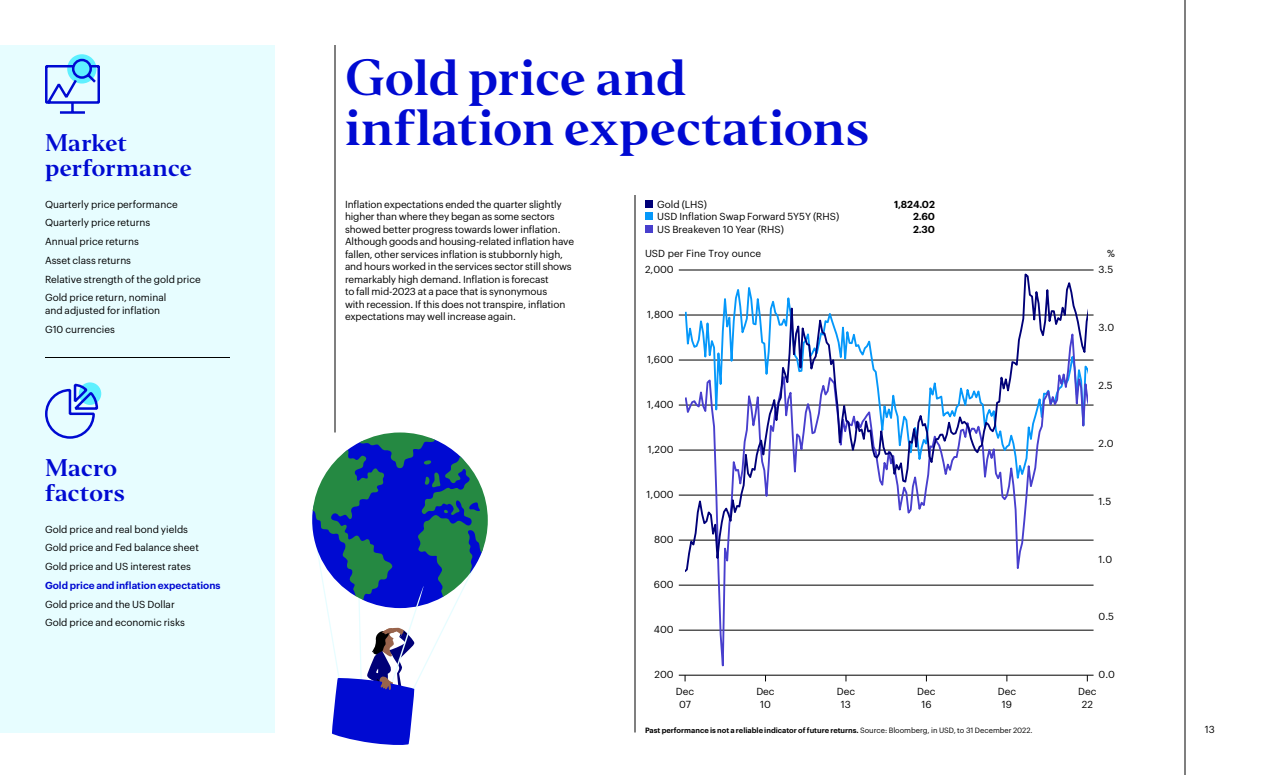
<style>
.page{position:relative;width:1280px;height:775px;background:#fff}
.page>*{position:absolute;margin:0;border:0;box-sizing:border-box;transform-origin:0 0}
.t1{font:47.5px/50px "Invesco Editor";letter-spacing:-.015em;color:#000ad2}
.t2{font:22.5px/25px "Invesco Editor";letter-spacing:-.01em;color:#000ad2}
.t3{font:10px/12.5px "Graphik";letter-spacing:-.01em;color:#000}
.t4{font:600 10px "Graphik";color:#000ad2}
.t5{font:600 10px "Graphik";letter-spacing:-.005em;color:#000}
.t6{font:600 7.5px "Graphik";color:#000}
.s1{font-weight:400}
</style>
<div class="page">
<hr style="left:1185px;top:0;width:1px;height:775px;background:#000">
<hr style="left:335px;top:45px;width:1px;height:387px;background:#000">
<svg style="left:312px;top:433px;width:176px;height:312px"></svg>
<hr style="left:635px;top:195px;width:1px;height:537px;background:#000">
<hr style="left:679px;top:270px;width:415px;height:1px;background:#000">
<hr style="left:679px;top:315px;width:415px;height:1px;background:#000">
<hr style="left:679px;top:360px;width:415px;height:1px;background:#000">
<hr style="left:679px;top:405px;width:415px;height:1px;background:#000">
<hr style="left:679px;top:450px;width:415px;height:1px;background:#000">
<hr style="left:679px;top:495px;width:415px;height:1px;background:#000">
<hr style="left:679px;top:540px;width:415px;height:1px;background:#000">
<hr style="left:679px;top:585px;width:415px;height:1px;background:#000">
<hr style="left:679px;top:630px;width:415px;height:1px;background:#000">
<hr style="left:679px;top:675px;width:415px;height:1px;background:#000">
<svg style="left:685px;top:581px;width:402px;height:94px"></svg>
<svg style="left:685px;top:269px;width:402px;height:312px"></svg>
<div style="left:645px;top:200px;width:7px;height:8px;background:#000078"></div>
<div style="left:645px;top:213px;width:7px;height:7px;background:#0598fa"></div>
<div style="left:645px;top:225px;width:7px;height:7px;background:#483fcd"></div>
<div style="left:0;top:45px;width:275px;height:687px;background:#e7fdff"></div>
<svg style="left:67px;top:54px;width:30px;height:30px"></svg>
<svg style="left:45px;top:58px;width:55px;height:56px"></svg>
<div style="left:79px;top:382px;width:22px;height:23px;background:#5ff0ff;border-radius:50%"></div>
<svg style="left:45px;top:382px;width:54px;height:57px"></svg>
<hr style="left:45px;top:357px;width:185px;height:1px;background:#000">
<h2 class="t2" style="left:45px;top:131px;width:149px">Market performance</h2>
<p class="t3" style="left:45px;top:194px;width:157px;line-height:18.8px">Quarterly price performance<br>Quarterly price returns<br>Annual price returns<br>Asset class returns<br>Relative strength of the gold price<br>Gold price return, nominal</p>
<p class="t3" style="left:45px;top:300px;width:117px;line-height:18.8px">and adjusted for inflation<br>G10 currencies</p>
<h2 class="t2" style="left:45px;top:456px;width:81px">Macro factors</h2>
<p class="t3" style="left:45px;top:519px;width:155px;line-height:18.8px">Gold price and real bond yields<br>Gold price and Fed balance sheet<br>Gold price and US interest rates</p>
<p class="t4" style="left:45px;top:577px;width:177px">Gold price and inflation expectations</p>
<p class="t3" style="left:45px;top:594px;width:141px;line-height:18.8px">Gold price and the US Dollar<br>Gold price and economic risks</p>
<h1 class="t1" style="left:345px;top:53px;width:526px">Gold price and inflation expectations</h1>
<p class="t3" style="left:345px;top:197px;width:231px">Inflation expectations ended the quarter slightly higher than where they began as some sectors showed better progress towards lower inflation.<br>Although goods and housing-related inflation have fallen, other services inflation is stubbornly high, and hours worked in the services sector still shows remarkably high demand. Inflation is forecast<br>to fall mid-2023 at a pace that is synonymous<br>with recession. If this does not transpire, inflation expectations may well increase again.</p>
<p class="t3" style="left:657px;top:197px;width:51px">Gold (LHS)</p>
<p class="t5" style="left:894px;top:196px;width:42px">1,824.02</p>
<p class="t3" style="left:657px;top:209px;width:184px">USD Inflation Swap Forward 5Y5Y (RHS)</p>
<p class="t5" style="left:913px;top:209px;width:23px">2.60</p>
<p class="t3" style="left:657px;top:222px;width:128px">US Breakeven 10 Year (RHS)</p>
<p class="t5" style="left:913px;top:221px;width:23px">2.30</p>
<p class="t3" style="left:645px;top:245px;width:118px;line-height:15.8px">USD per Fine Troy ounce<br>2,000</p>
<p class="t3" style="left:647px;top:307px;width:28px">1,800</p>
<p class="t3" style="left:647px;top:353px;width:28px">1,600</p>
<p class="t3" style="left:647px;top:398px;width:28px">1,400</p>
<p class="t3" style="left:648px;top:443px;width:27px">1,200</p>
<p class="t3" style="left:647px;top:488px;width:29px">1,000</p>
<p class="t3" style="left:654px;top:533px;width:21px">800</p>
<p class="t3" style="left:654px;top:578px;width:21px">600</p>
<p class="t3" style="left:654px;top:623px;width:21px">400</p>
<p class="t3" style="left:655px;top:668px;width:21px">200</p>
<p class="t3" style="left:1099px;top:245px;width:18px;line-height:15.8px;text-align:right">%<br>3.5</p>
<p class="t3" style="left:1099px;top:320px;width:17px">3.0</p>
<p class="t3" style="left:1099px;top:378px;width:16px">2.5</p>
<p class="t3" style="left:1099px;top:436px;width:17px">2.0</p>
<p class="t3" style="left:1099px;top:494px;width:14px">1.5</p>
<p class="t3" style="left:1099px;top:552px;width:15px">1.0</p>
<p class="t3" style="left:1099px;top:610px;width:17px">0.5</p>
<p class="t3" style="left:1099px;top:668px;width:18px">0.0</p>
<p class="t3" style="left:676px;top:684px;width:20px;text-align:center">Dec<br>07</p>
<p class="t3" style="left:1078px;top:684px;width:20px;text-align:center">Dec<br>22</p>
<p class="t3" style="left:756px;top:684px;width:20px;text-align:center">Dec<br>10</p>
<p class="t3" style="left:837px;top:684px;width:20px;text-align:center">Dec<br>13</p>
<p class="t3" style="left:917px;top:684px;width:20px;text-align:center">Dec<br>16</p>
<p class="t3" style="left:998px;top:684px;width:20px;text-align:center">Dec<br>19</p>
<p class="t6" style="left:645px;top:724px;width:389px">Past performance is not a reliable indicator of future returns. <span class="s1">Source: Bloomberg, in USD, to 31 December 2022.</span></p>
<p class="t3" style="left:1205px;top:722px;width:12px">13</p>
</div>
